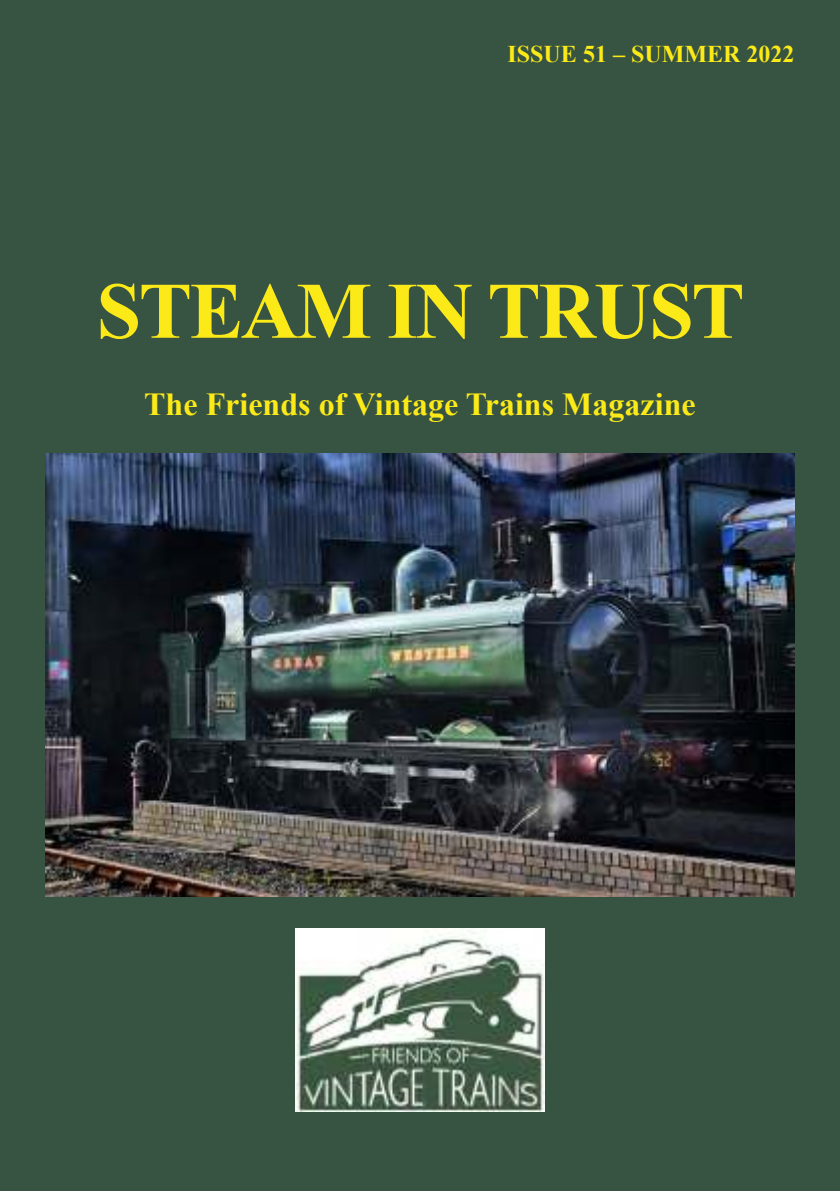
<style>
.page{position:relative;width:840px;height:1191px;background:#fff}
.page>*{position:absolute;margin:0;border:0;box-sizing:border-box;transform-origin:0 0}
.t1{font:700 80px "Times New Roman";letter-spacing:-.03em;color:#fcea18}
.t2{font:700 32px "Times New Roman";color:#fcea18}
.t3{font:700 24px "Times New Roman";color:#fcea18}
</style>
<div class="page">
<div style="left:0;top:0;width:839px;height:1191px;background:#375442"></div>
<img style="left:45px;top:454px;width:749px;height:442px">
<img style="left:296px;top:928px;width:247px;height:183px">
<p class="t3" style="left:507px;top:45px;width:288px">ISSUE 51 – SUMMER 2022</p>
<h1 class="t1" style="left:96px;top:283px;width:649px">STEAM IN TRUST</h1>
<p class="t2" style="left:144px;top:393px;width:552px">The Friends of Vintage Trains Magazine</p>
</div>
